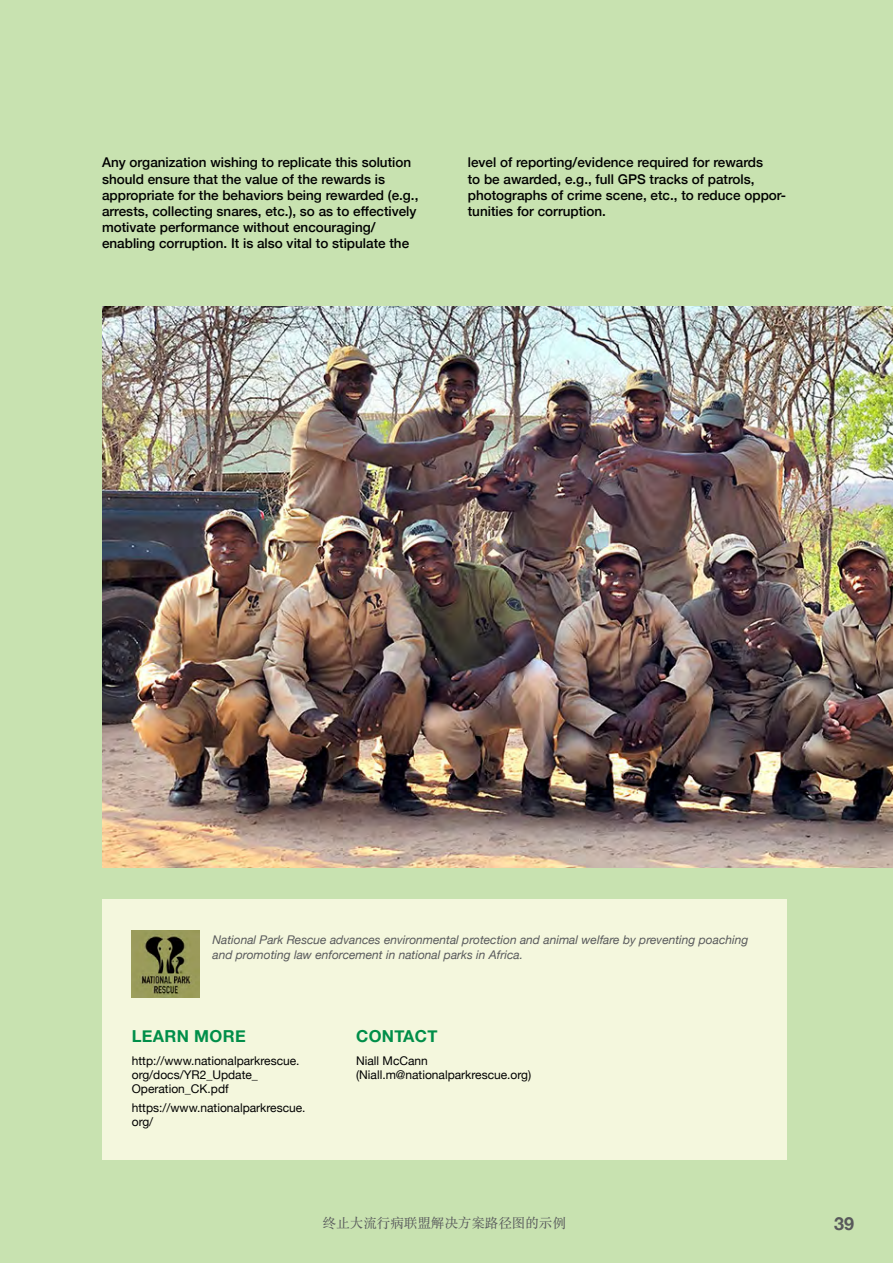
<style>
.page{position:relative;width:893px;height:1263px;background:#c8e2b0}
.page>*{position:absolute;margin:0;border:0;box-sizing:border-box;transform-origin:0 0}
.t1{font:700 18px "Helvetica Neue";color:#58595b}
.t2{font:700 16.5px "Helvetica Neue";letter-spacing:.02em;color:#008e49}
.t3{font:500 13.5px/16.2px "Helvetica Neue";color:#000}
.t4{font:13.5px "ST Songti TC Regular";color:#58595b}
.t5{font:12px/14.4px "Helvetica Neue";color:#000}
.t6{font:italic 12px/15px "Helvetica Neue";color:#58595b}
</style>
<div class="page">
<div style="left:102px;top:899px;width:685px;height:260px;background:#f4f7dd"></div>
<img style="left:102px;top:306px;width:791px;height:561px">
<img style="left:132px;top:931px;width:68px;height:67px">
<p class="t3" style="left:102px;top:153px;width:318px">Any organization wishing to replicate this solution should ensure that the value of the rewards is appropriate for the behaviors being rewarded (e.g., arrests, collecting snares, etc.), so as to effectively motivate performance without encouraging/ enabling corruption. It is also vital to stipulate the</p>
<p class="t3" style="left:468px;top:153px;width:320px">level of reporting/evidence required for rewards<br>to be awarded, e.g., full GPS tracks of patrols, photographs of crime scene, etc., to reduce oppor&shy;tunities for corruption.</p>
<p class="t6" style="left:212px;top:933px;width:537px">National Park Rescue advances environmental protection and animal welfare by preventing poaching and promoting law enforcement in national parks in Africa.</p>
<p class="t2" style="left:132px;top:1023px;width:115px">LEARN MORE</p>
<p class="t5" style="left:132px;top:1054px;width:169px">http://www.nationalparkrescue. org/docs/YR2_Update_<br>Operation_CK.pdf</p>
<p class="t5" style="left:132px;top:1101px;width:175px">https://www.nationalparkrescue. org/</p>
<p class="t2" style="left:356px;top:1023px;width:83px">CONTACT</p>
<p class="t5" style="left:356px;top:1054px;width:177px">Niall McCann (Niall.m@nationalparkrescue.org)</p>
<p class="t4" style="left:323px;top:1214px;width:244px">终止大流行病联盟解决方案路径图的示例</p>
<h1 class="t1" style="left:834px;top:1209px;width:22px">39</h1>
</div>
